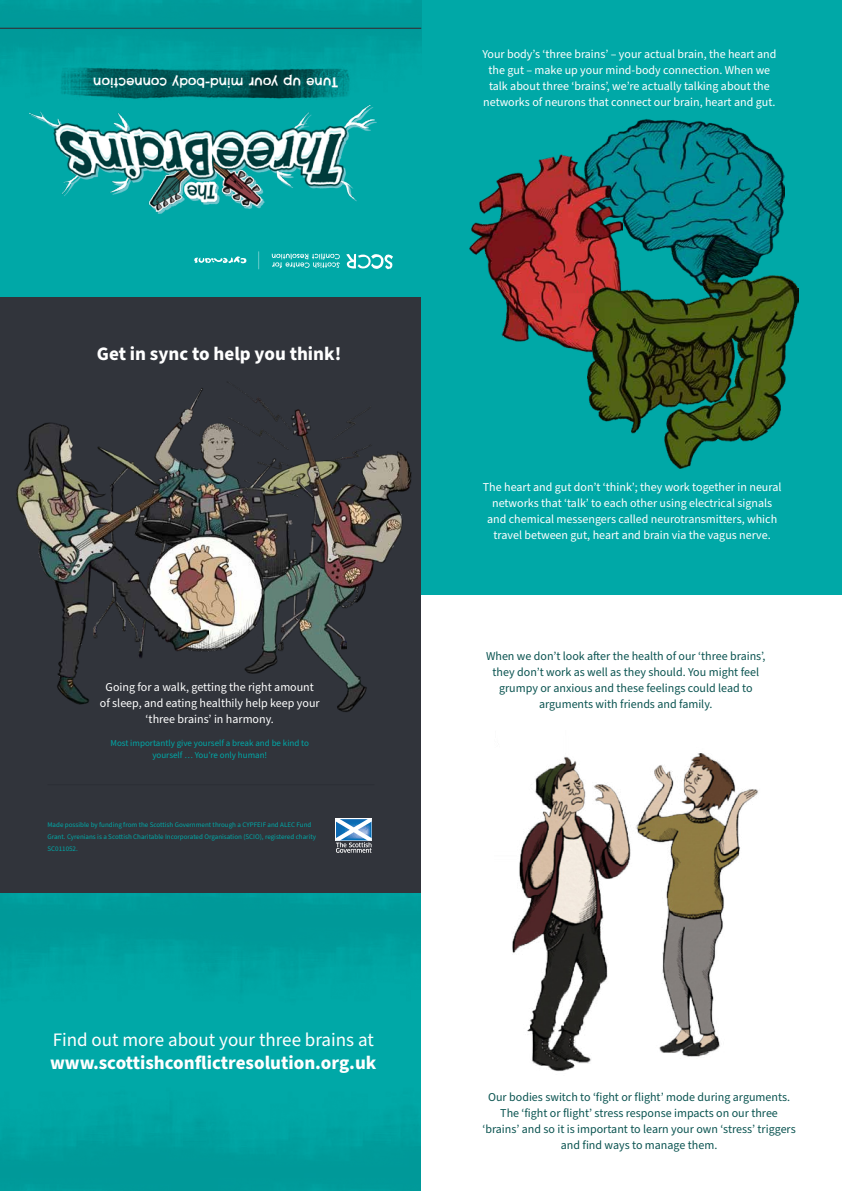
<style>
.page{position:relative;width:842px;height:1191px;background:#00a8a7}
.page>*{position:absolute;margin:0;border:0;box-sizing:border-box;transform-origin:0 0}
.t1{font:700 19px "Source Sans Pro";color:#fff}
.t2{font:19px "Source Sans Pro";color:#fff}
.t3{font:13px "Chelsea Market";color:#fff}
.t4{font:12px/16px "Source Sans Pro";color:#fff;text-align:center}
.t5{font:12px/16px "Source Sans Pro";color:#0b5451;text-align:center}
.t6{font:9px/12px "Source Sans Pro";color:#00a8a7;text-align:center}
.t7{font:7px/12px "Source Sans Pro";color:#00a8a7}
</style>
<div class="page">
<div style="left:0;top:298px;width:421px;height:595px;background:#31343b"></div>
<img style="left:0;top:0;width:421px;height:114px">
<div style="left:421px;top:596px;width:421px;height:595px;background:#fff"></div>
<hr style="left:0;top:28px;width:421px;height:1px;background:#31353b">
<img style="left:56px;top:59px;width:301px;height:46px">
<svg style="left:346px;top:254px;width:47px;height:15px"></svg>
<svg style="left:272px;top:254px;width:68px;height:14px"></svg>
<svg style="left:194px;top:256px;width:53px;height:7px"></svg>
<svg style="left:258px;top:251px;width:1px;height:18px"></svg>
<div style="left:32px;top:107px;width:345px;height:107px;background:#00a8a7"></div>
<img style="left:30px;top:105px;width:345px;height:107px">
<img style="left:512px;top:753px;width:246px;height:319px">
<div style="left:335px;top:818px;width:37px;height:23px;background:#fff"></div>
<svg style="left:336px;top:819px;width:36px;height:33px"></svg>
<hr style="left:48px;top:784px;width:326px;height:1px;background:#000">
<img style="left:591px;top:119px;width:193px;height:155px">
<img style="left:469px;top:155px;width:153px;height:198px">
<img style="left:587px;top:274px;width:212px;height:194px">
<img style="left:180px;top:382px;width:266px;height:330px">
<img style="left:16px;top:422px;width:192px;height:283px">
<p class="t3" style="left:338px;top:91px;width:246px;rotate:-180deg">Tune up your mind-body connection</p>
<h1 class="t1" style="left:97px;top:340px;width:246px">Get in sync to help you think!</h1>
<p class="t4" style="left:100px;top:679px;width:221px">Going for a walk, getting the right amount of sleep, and eating healthily help keep your ‘three brains’ in harmony.</p>
<p class="t6" style="left:110px;top:737px;width:200px">Most importantly give yourself a break and be kind to yourself … You’re only human!</p>
<p class="t7" style="left:48px;top:819px;width:270px">Made possible by funding from the Scottish Government through a CYPFEIF and ALEC Fund<br>Grant. Cyrenians is a Scottish Charitable Incorporated Organisation (SCIO), registered charity<br>SC011052.</p>
<h1 class="t2" style="left:53px;top:1026px;width:322px">Find out more about your three brains at</h1>
<h1 class="t1" style="left:50px;top:1049px;width:328px">www.scottishconflictresolution.org.uk</h1>
<p class="t4" style="left:482px;top:46px;width:296px">Your body’s ‘three brains’ – your actual brain, the heart and the gut – make up your mind-body connection. When we talk about three ‘brains’, we’re actually talking about the networks of neurons that connect our brain, heart and gut.</p>
<p class="t4" style="left:483px;top:479px;width:300px">The heart and gut don’t ‘think’; they work together in neural networks that ‘talk’ to each other using electrical signals and chemical messengers called neurotransmitters, which travel between gut, heart and brain via the vagus nerve.</p>
<p class="t5" style="left:486px;top:648px;width:281px">When we don’t look after the health of our ‘three brains’, they don’t work as well as they should. You might feel grumpy or anxious and these feelings could lead to arguments with friends and family.</p>
<p class="t5" style="left:482px;top:1089px;width:315px">Our bodies switch to ‘fight or flight’ mode during arguments.<br>The ‘fight or flight’ stress response impacts on our three ‘brains’ and so it is important to learn your own ‘stress’ triggers and find ways to manage them.</p>
</div>
